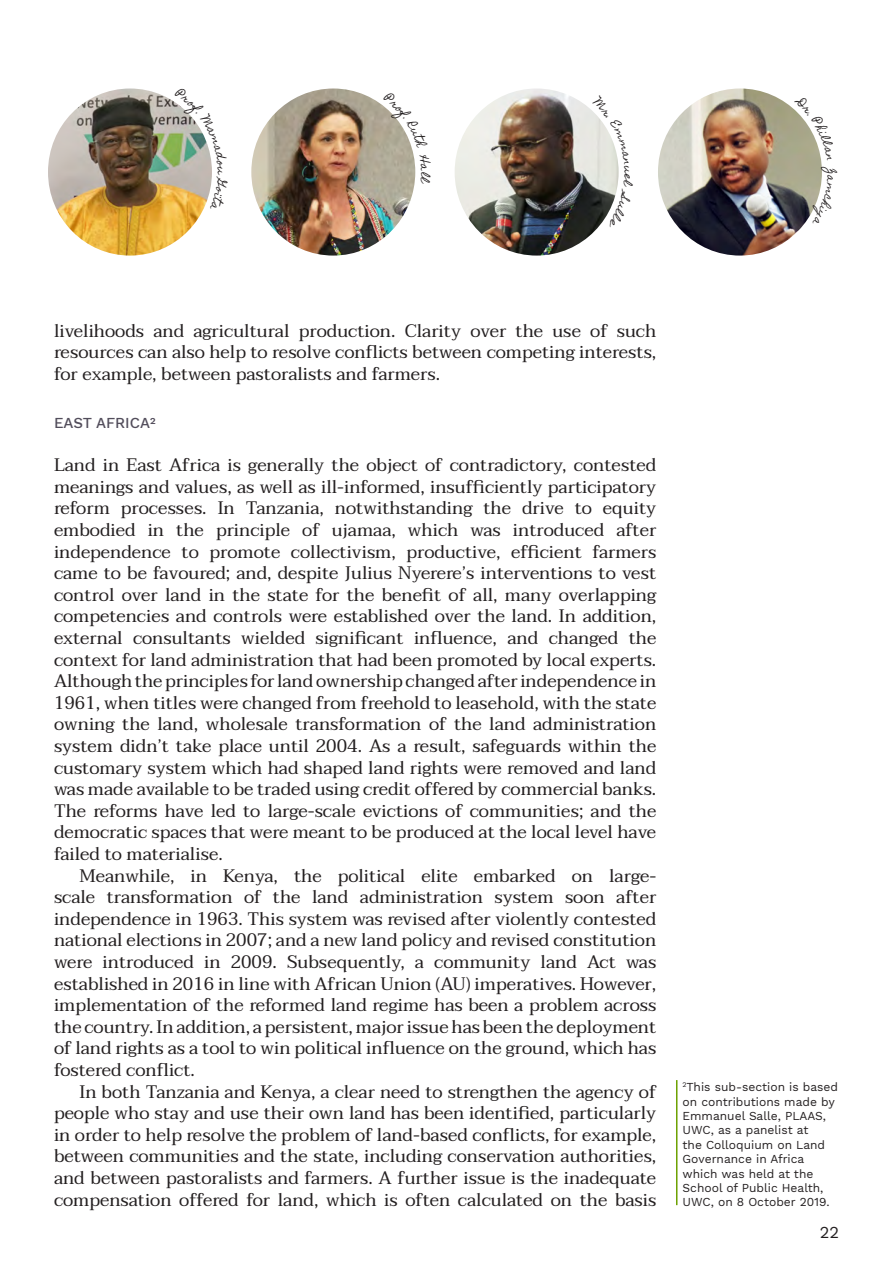
<style>
.page{position:relative;width:893px;height:1263px;background:#fff}
.page>*{position:absolute;margin:0;border:0;box-sizing:border-box;transform-origin:0 0}
.t1{font:18px/21.6px "Taviraj";color:#231f20;text-align:justify}
.t2{font:16.5px "Work Sans";color:#231f20}
.t3{font:500 15px "Work Sans";color:#524d5b}
.t4{font:12px/14.4px "Work Sans";color:#231f20}
</style>
<div class="page">
<img style="left:48px;top:88px;width:155px;height:168px">
<img style="left:251px;top:88px;width:164px;height:168px">
<img style="left:455px;top:88px;width:143px;height:168px">
<img style="left:658px;top:88px;width:164px;height:168px">
<hr style="left:676px;top:1080px;width:1px;height:125px;background:#6ca100">
<svg style="left:174px;top:88px;width:38px;height:123px"></svg>
<svg style="left:383px;top:91px;width:32px;height:57px"></svg>
<svg style="left:592px;top:95px;width:27px;height:133px"></svg>
<svg style="left:794px;top:95px;width:28px;height:65px"></svg>
<svg style="left:810px;top:167px;width:12px;height:59px"></svg>
<p class="t1" style="left:54px;top:320px;width:604px">livelihoods and agricultural production. Clarity over the use of such resources can also help to resolve conflicts between competing interests, for example, between pastoralists and farmers.</p>
<p class="t3" style="left:54px;top:414px;width:103px">EAST AFRICA2</p>
<p class="t1" style="left:54px;top:454px;width:604px">Land in East Africa is generally the object of contradictory, contested meanings and values, as well as ill-informed, insufficiently participatory reform processes. In Tanzania, notwithstanding the drive to equity embodied in the principle of ujamaa, which was introduced after independence to promote collectivism, productive, efficient farmers came to be favoured; and, despite Julius Nyerere’s interventions to vest control over land in the state for the benefit of all, many overlapping competencies and controls were established over the land. In addition, external consultants wielded significant influence, and changed the context for land administration that had been promoted by local experts.<br>Although the principles for land ownership changed after independence in 1961, when titles were changed from freehold to leasehold, with the state owning the land, wholesale transformation of the land administration system didn’t take place until 2004. As a result, safeguards within the customary system which had shaped land rights were removed and land was made available to be traded using credit offered by commercial banks.<br>The reforms have led to large-scale evictions of communities; and the democratic spaces that were meant to be produced at the local level have failed to materialise.</p>
<p class="t1" style="left:54px;top:865px;width:604px;text-indent:26px">Meanwhile, in Kenya, the political elite embarked on large&shy;scale transformation of the land administration system soon after independence in 1963. This system was revised after violently contested national elections in 2007; and a new land policy and revised constitution were introduced in 2009. Subsequently, a community land Act was established in 2016 in line with African Union (AU) imperatives. However, implementation of the reformed land regime has been a problem across the country. In addition, a persistent, major issue has been the deployment of land rights as a tool to win political influence on the ground, which has fostered conflict.</p>
<p class="t1" style="left:54px;top:1081px;width:604px;text-indent:26px">In both Tanzania and Kenya, a clear need to strengthen the agency of people who stay and use their own land has been identified, particularly in order to help resolve the problem of land-based conflicts, for example, between communities and the state, including conservation authorities, and between pastoralists and farmers. A further issue is the inadequate compensation offered for land, which is often calculated on the basis</p>
<p class="t4" style="left:682px;top:1080px;width:157px"><sup>2</sup>This sub-section is based on contributions made by<br>Emmanuel Salle, PLAAS,<br>UWC, as a panelist at<br>the Colloquium on Land<br>Governance in Africa which was held at the<br>School of Public Health,<br>UWC, on 8 October 2019.</p>
<p class="t2" style="left:820px;top:1222px;width:21px">22</p>
</div>
